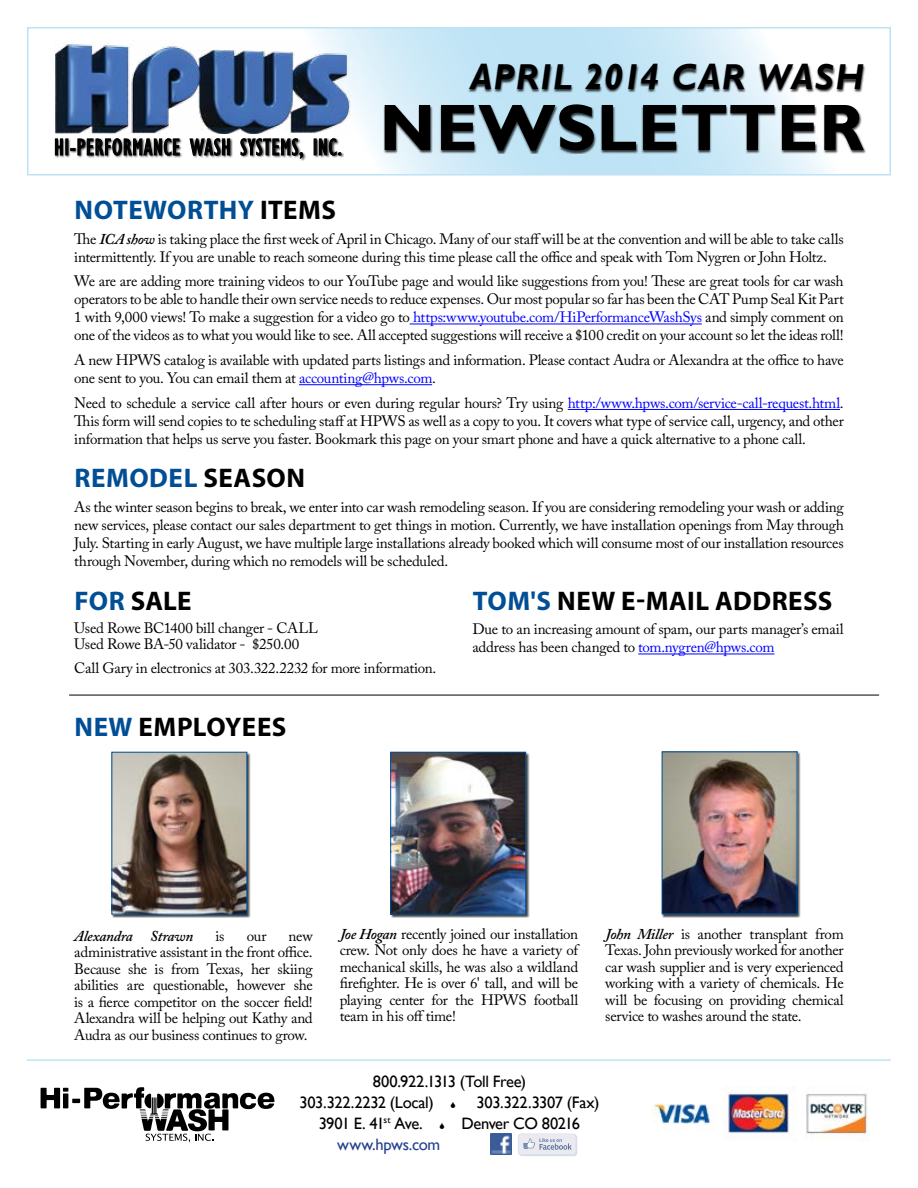
<style>
.page{position:relative;width:918px;height:1188px;background:#fff}
.page>*{position:absolute;margin:0;border:0;box-sizing:border-box;transform-origin:0 0}
.t1{font:700 66px "Gill Sans";letter-spacing:.01em;color:#000}
.t2{font:italic 700 36px "Gill Sans";letter-spacing:.03em;color:#000}
.t3{font:700 27px "Myriad Pro";letter-spacing:.015em;color:#000}
.t4{font:700 27px "Myriad Pro";letter-spacing:.02em;color:#004e95}
.t5{font:condensed 24px "Gill Sans";letter-spacing:.025em;color:#000}
.t6{font:16.5px/20.7px "Gill Sans";letter-spacing:-.025em;color:#000}
.t7{font:16.5px "Gill Sans";letter-spacing:-.02em;color:#25408f}
.t8{font:15px/16.5px "Adobe Caslon Pro";letter-spacing:-.02em;color:#000;text-align:justify}
.t9{font:italic 600 15px "Adobe Caslon Pro";letter-spacing:-.015em;color:#000}
.s1{color:#000}
.s2{font-weight:600;font-style:italic}
.s3{color:#00f}
.s4{color:#004e95}
</style>
<div class="page">
<svg style="left:54px;top:30px;width:774px;height:143px"></svg>
<div style="left:27px;top:27px;width:864px;height:149px;border:2px solid #bde3f5"></div>
<img style="left:491px;top:1134px;width:21px;height:21px">
<img style="left:652px;top:1089px;width:216px;height:52px">
<svg style="left:518px;top:1134px;width:59px;height:22px"></svg>
<svg style="left:41px;top:1087px;width:233px;height:55px"></svg>
<div style="left:383px;top:65px;width:483px;height:89px;background:#000;opacity:.75"></div>
<img style="left:56px;top:40px;width:299px;height:93px">
<div style="left:55px;top:138px;width:289px;height:23px;background:#000;opacity:.75"></div>
<svg style="left:55px;top:137px;width:125px;height:19px;background:#747474"></svg>
<svg style="left:190px;top:137px;width:40px;height:19px"></svg>
<svg style="left:241px;top:138px;width:62px;height:21px"></svg>
<svg style="left:314px;top:138px;width:28px;height:18px"></svg>
<hr style="left:410px;top:324px;width:292px;height:1px;background:#00f">
<hr style="left:299px;top:384px;width:133px;height:1px;background:#00f">
<hr style="left:568px;top:409px;width:272px;height:1px;background:#00f">
<hr style="left:638px;top:654px;width:136px;height:1px;background:#00f">
<hr style="left:69px;top:695px;width:810px;height:1px;background:#000">
<div style="left:112px;top:752px;width:139px;height:166px;background:#000;opacity:.75"></div>
<img style="left:114px;top:754px;width:131px;height:158px">
<div style="left:112px;top:752px;width:135px;height:162px;border:1px solid #004e95"></div>
<div style="left:391px;top:752px;width:139px;height:166px;background:#000;opacity:.75"></div>
<img style="left:392px;top:754px;width:132px;height:158px">
<div style="left:390px;top:752px;width:136px;height:162px;border:1px solid #004e95"></div>
<div style="left:663px;top:752px;width:138px;height:165px;background:#000;opacity:.75"></div>
<img style="left:664px;top:754px;width:131px;height:158px">
<div style="left:662px;top:752px;width:135px;height:162px;border:1px solid #004e95"></div>
<hr style="left:27px;top:1059px;width:864px;height:2px;background:#bde3f5">
<h3 class="t5" style="left:54px;top:133px;width:289px">HI-PERFORMANCE WASH SYSTEMS, INC.</h3>
<h2 class="t2" style="left:470px;top:56px;width:395px">APRIL 2014 CAR WASH</h2>
<h1 class="t1" style="left:380px;top:88px;width:486px">NEWSLETTER</h1>
<h3 class="t4" style="left:75px;top:192px;width:263px">NOTEWORTHY <span class="s1">ITEMS</span></h3>
<p class="t8" style="left:74px;top:230px;width:771px;line-height:18px">The <span class="s2">ICA show</span> is taking place the first week of April in Chicago. Many of our staff will be at the convention and will be able to take calls intermittently. If you are unable to reach someone during this time please call the office and speak with Tom Nygren or John Holtz.</p>
<p class="t8" style="left:74px;top:272px;width:771px;line-height:18px">We are are adding more training videos to our YouTube page and would like suggestions from you! These are great tools for car wash operators to be able to handle their own service needs to reduce expenses. Our most popular so far has been the CAT Pump Seal Kit Part 1 with 9,000 views! To make a suggestion for a video go to <span class="s3">https:www.youtube.com/HiPerformanceWashSys</span> and simply comment on one of the videos as to what you would like to see. All accepted suggestions will receive a $100 credit on your account so let the ideas roll!</p>
<p class="t8" style="left:74px;top:351px;width:771px;line-height:18px">A new HPWS catalog is available with updated parts listings and information. Please contact Audra or Alexandra at the office to have one sent to you. You can email them at <span class="s3">accounting@hpws.com</span>.</p>
<p class="t8" style="left:74px;top:394px;width:771px;line-height:18px">Need to schedule a service call after hours or even during regular hours? Try using <span class="s3">http:/www.hpws.com/service-call-request.html</span>.<br>This form will send copies to te scheduling staff at HPWS as well as a copy to you. It covers what type of service call, urgency, and other information that helps us serve you faster. Bookmark this page on your smart phone and have a quick alternative to a phone call.</p>
<h3 class="t4" style="left:75px;top:461px;width:232px">REMODEL <span class="s1">SEASON</span></h3>
<p class="t8" style="left:74px;top:498px;width:771px;line-height:18px">As the winter season begins to break, we enter into car wash remodeling season. If you are considering remodeling your wash or adding new services, please contact our sales department to get things in motion. Currently, we have installation openings from May through July. Starting in early August, we have multiple large installations already booked which will consume most of our installation resources through November, during which no remodels will be scheduled.</p>
<h3 class="t3" style="left:75px;top:583px;width:119px"><span class="s4">FOR</span> SALE</h3>
<p class="t8" style="left:74px;top:620px;width:245px">Used Rowe BC1400 bill changer - CALL<br>Used Rowe BA-50 validator - $250.00</p>
<p class="t8" style="left:74px;top:659px;width:363px">Call Gary in electronics at 303.322.2232 for more information.</p>
<h3 class="t3" style="left:473px;top:583px;width:361px"><span class="s4">TOM'S</span> NEW E-MAIL ADDRESS</h3>
<p class="t8" style="left:472px;top:620px;width:373px;line-height:18px">Due to an increasing amount of spam, our parts manager’s email address has been changed to <span class="s3">tom.nygren@hpws.com</span></p>
<h3 class="t3" style="left:75px;top:709px;width:213px"><span class="s4">NEW</span> EMPLOYEES</h3>
<p class="t8" style="left:74px;top:927px;width:240px;text-indent:214px">new administrative assistant in the front office.<br>Because she is from Texas, her skiing abilities are questionable, however she is a fierce competitor on the soccer field!<br>Alexandra will be helping out Kathy and Audra as our business continues to grow.</p>
<p class="t8" style="left:340px;top:925px;width:240px"><span class="s2">Joe Hogan</span> recently joined our installation crew. Not only does he have a variety of mechanical skills, he was also a wildland firefighter. He is over 6' tall, and will be playing center for the HPWS football team in his off time!</p>
<p class="t8" style="left:605px;top:925px;width:240px"><span class="s2">John Miller</span> is another transplant from Texas. John previously worked for another car wash supplier and is very experienced working with a variety of chemicals. He will be focusing on providing chemical service to washes around the state.</p>
<p class="t9" style="left:74px;top:927px;width:121px">Alexandra Strawn</p>
<p class="t8" style="left:216px;top:927px;width:11px">is</p>
<p class="t8" style="left:247px;top:927px;width:21px">our</p>
<p class="t6" style="left:299px;top:1072px;width:228px;text-indent:73px">800.922.1313 (Toll Free)<br>303.322.2232 (Local)</p>
<p class="t6" style="left:477px;top:1093px;width:124px">303.322.3307 (Fax)</p>
<p class="t6" style="left:319px;top:1113px;width:106px">3901 E. 41<sup>st</sup> Ave.</p>
<p class="t6" style="left:461px;top:1113px;width:120px">Denver CO 80216</p>
<p class="t7" style="left:337px;top:1134px;width:104px">www.hpws.com</p>
</div>
